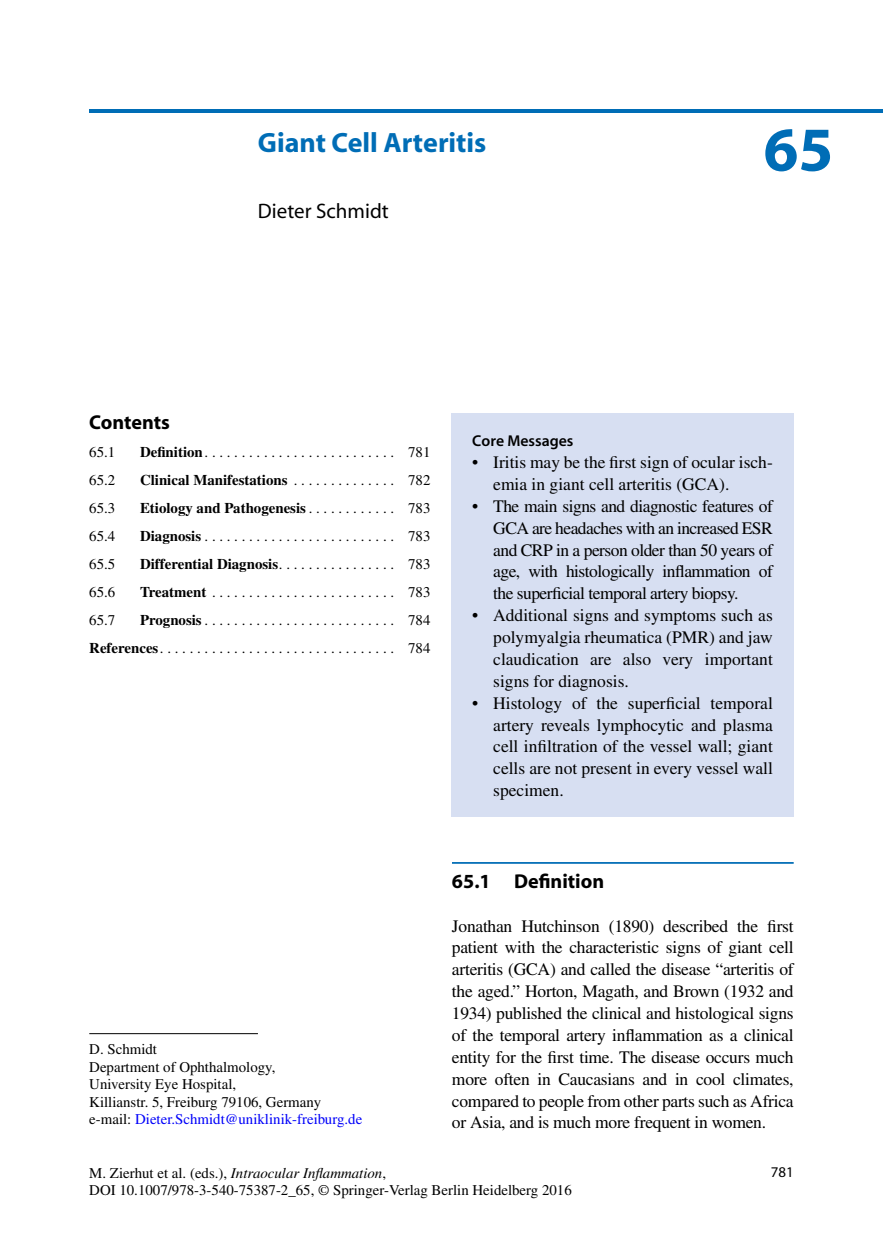
<style>
.page{position:relative;width:883px;height:1260px;background:#fff}
.page>*{position:absolute;margin:0;border:0;box-sizing:border-box;transform-origin:0 0}
.t1{font:700 63px "Ypbhbh Myriad";color:#006db6}
.t2{font:700 28px "Ypbhbh Myriad";color:#006db6}
.t3{font:21px "Mdbwnv Myriad";color:#000}
.t4{font:700 20.12px "Ypbhbh Myriad";color:#000}
.t5{font:17.5px/21.9px "Lfssmm Times";color:#000;text-align:justify}
.t6{font:600 15.75px "Stcfwd Myriad";color:#000}
.t7{font:14.88px/17.5px "Lfssmm Times";color:#000}
.t8{font:700 14.88px "Jymgyv Times";color:#000}
.t9{font:italic 14.88px "Yplkqw Times";color:#000}
.t10{font:14.88px "Hplyhn Myriad";color:#000}
.s1{font-family:"Jymgyv Times";font-weight:700}
.s2{font-family:"Lfssmm Times";font-weight:400}
.s3{color:#0000fa}
.s4{font-family:"Lfssmm Times";font-style:normal}
</style>
<div class="page">
<hr style="left:89px;top:109px;width:794px;height:3px;background:#006db6">
<hr style="left:452px;top:862px;width:342px;height:2px;background:#006db6">
<hr style="left:89px;top:1033px;width:169px;height:1px;background:#000">
<div style="left:451px;top:414px;width:343px;height:403px;background:#d7dff2"></div>
<h2 class="t2" style="left:258px;top:132px;width:230px">Giant Cell Arteritis</h2>
<p class="t3" style="left:258px;top:203px;width:132px">Dieter Schmidt</p>
<h1 class="t1" style="left:763px;top:126px;width:71px">65</h1>
<p class="t4" style="left:89px;top:414px;width:82px">Contents</p>
<p class="t7" style="left:89px;top:444px;width:28px">65.1</p>
<p class="t7" style="left:140px;top:444px;width:292px"><span class="s1">Definition</span> . . . . . . . . . . . . . . . . . . . . . . . . . . 781</p>
<p class="t7" style="left:89px;top:472px;width:28px">65.2</p>
<p class="t8" style="left:140px;top:474px;width:292px">Clinical Manifestations <span class="s2">. . . . . . . . . . . . . . 782</span></p>
<p class="t7" style="left:89px;top:500px;width:28px">65.3</p>
<p class="t8" style="left:140px;top:502px;width:292px">Etiology and Pathogenesis <span class="s2">. . . . . . . . . . . . 783</span></p>
<p class="t7" style="left:89px;top:528px;width:28px">65.4</p>
<p class="t7" style="left:140px;top:528px;width:292px"><span class="s1">Diagnosis</span> . . . . . . . . . . . . . . . . . . . . . . . . . . 783</p>
<p class="t7" style="left:89px;top:556px;width:28px">65.5</p>
<p class="t8" style="left:140px;top:558px;width:292px">Differential Diagnosis <span class="s2">. . . . . . . . . . . . . . . . 783</span></p>
<p class="t7" style="left:89px;top:584px;width:28px">65.6</p>
<p class="t7" style="left:140px;top:584px;width:292px"><span class="s1">Treatment</span> . . . . . . . . . . . . . . . . . . . . . . . . . 783</p>
<p class="t7" style="left:89px;top:612px;width:28px">65.7</p>
<p class="t7" style="left:89px;top:607px;width:343px;line-height:28px;text-align:right"><span class="s1">Prognosis</span> . . . . . . . . . . . . . . . . . . . . . . . . . . 784<br><span class="s1">References</span> . . . . . . . . . . . . . . . . . . . . . . . . . . . . . . . . 784</p>
<p class="t6" style="left:472px;top:435px;width:103px">Core Messages</p>
<p class="t5" style="left:493px;top:453px;width:281px;text-indent:-21px">• Iritis may be the first sign of ocular isch&shy;emia in giant cell arteritis (GCA).</p>
<p class="t5" style="left:493px;top:497px;width:281px;text-indent:-21px">• The main signs and diagnostic features of GCA are headaches with an increased ESR and CRP in a person older than 50 years of age, with histologically inflammation of the superficial temporal artery biopsy.</p>
<p class="t5" style="left:493px;top:606px;width:281px;text-indent:-21px">• Additional signs and symptoms such as polymyalgia rheumatica (PMR) and jaw claudication are also very important signs for diagnosis.</p>
<p class="t5" style="left:493px;top:694px;width:281px;text-indent:-21px">• Histology of the superficial temporal artery reveals lymphocytic and plasma cell infiltration of the vessel wall; giant cells are not present in every vessel wall specimen.</p>
<p class="t7" style="left:89px;top:1042px;width:275px">D. Schmidt<br>Department of Ophthalmology ,<br>University Eye Hospital ,<br>Killianstr. 5 , Freiburg 79106 , Germany e-mail: <span class="s3">Dieter.Schmidt@uniklinik-freiburg.de</span></p>
<p class="t4" style="left:452px;top:874px;width:154px">65.1 Definition</p>
<p class="t5" style="left:452px;top:916px;width:343px">Jonathan Hutchinson (1890) described the first patient with the characteristic signs of giant cell arteritis (GCA) and called the disease “arteritis of the aged.” Horton, Magath, and Brown (1932 and 1934) published the clinical and histological signs of the temporal artery inflammation as a clinical entity for the first time. The disease occurs much more often in Caucasians and in cool climates, compared to people from other parts such as Africa or Asia, and is much more frequent in women.</p>
<p class="t9" style="left:89px;top:1168px;width:298px"><span class="s4">M. Zierhut et al. (eds.),</span> Intraocular Inflammation<span class="s4">,</span></p>
<p class="t10" style="left:771px;top:1167px;width:24px">781</p>
<p class="t7" style="left:89px;top:1183px;width:484px">DOI 10.1007/978-3-540-75387-2_65, © Springer-Verlag Berlin Heidelberg 2016</p>
</div>
